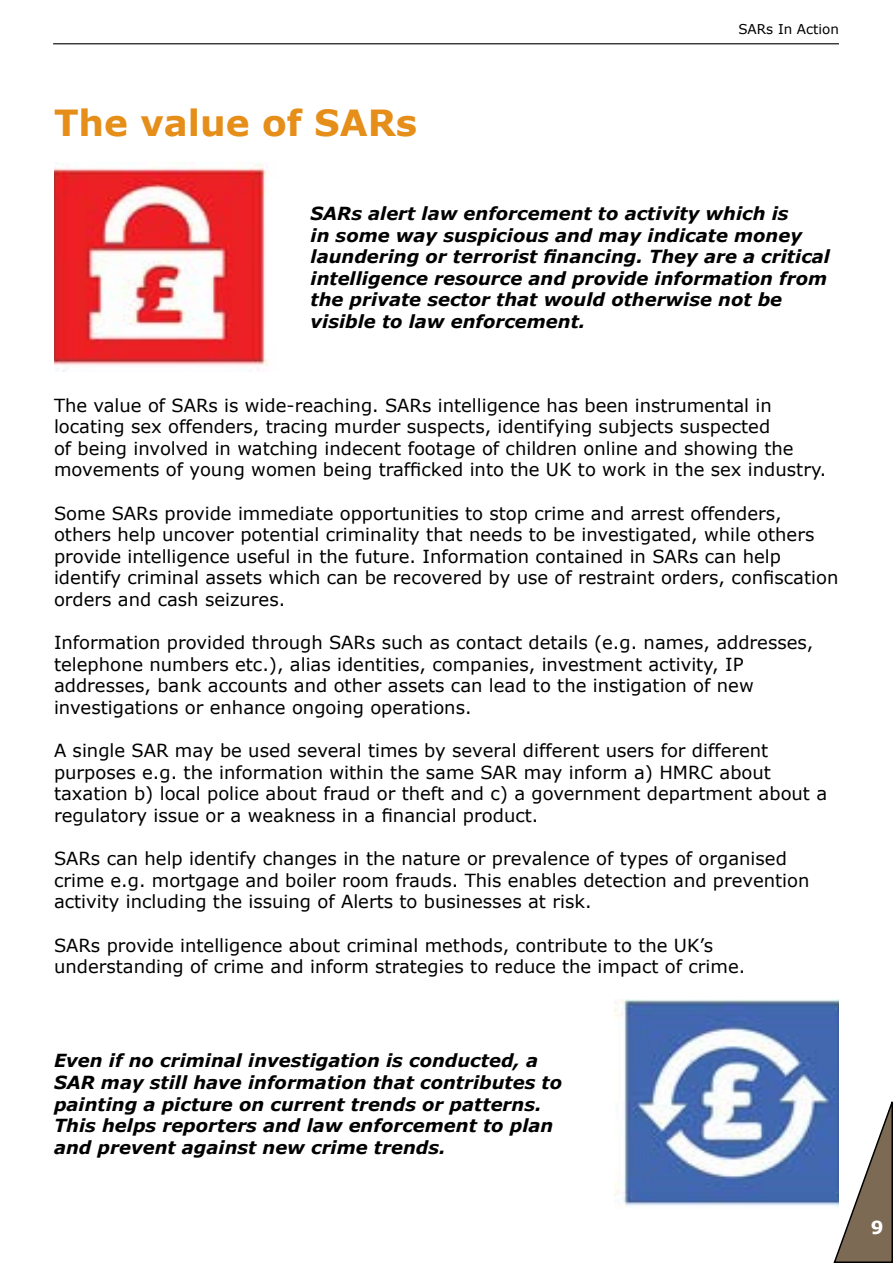
<style>
.page{position:relative;width:893px;height:1263px;background:#fff}
.page>*{position:absolute;margin:0;border:0;box-sizing:border-box;transform-origin:0 0}
.t1{font:700 36px "Verdana";color:#e58e1a}
.t2{font:18px/21.6px "Verdana";color:#000}
.t3{font:italic 700 18px/21.6px "Verdana";color:#000}
.t4{font:700 18px "Verdana";color:#fff}
.t5{font:13.5px "Verdana";color:#000}
</style>
<div class="page">
<svg style="left:833px;top:1101px;width:60px;height:162px"></svg>
<hr style="left:53px;top:43px;width:786px;height:1px;background:#000">
<img style="left:54px;top:162px;width:214px;height:210px">
<img style="left:614px;top:999px;width:225px;height:209px">
<h1 class="t1" style="left:54px;top:97px;width:365px">The value of SARs</h1>
<p class="t5" style="left:738px;top:20px;width:102px">SARs In Action</p>
<p class="t3" style="left:310px;top:202px;width:521px">SARs alert law enforcement to activity which is<br>in some way suspicious and may indicate money laundering or terrorist financing. They are a critical intelligence resource and provide information from the private sector that would otherwise not be visible to law enforcement.</p>
<p class="t2" style="left:54px;top:394px;width:774px">The value of SARs is wide-reaching. SARs intelligence has been instrumental in locating sex offenders, tracing murder suspects, identifying subjects suspected<br>of being involved in watching indecent footage of children online and showing the movements of young women being trafficked into the UK to work in the sex industry.</p>
<p class="t2" style="left:54px;top:502px;width:786px">Some SARs provide immediate opportunities to stop crime and arrest offenders, others help uncover potential criminality that needs to be investigated, while others provide intelligence useful in the future. Information contained in SARs can help identify criminal assets which can be recovered by use of restraint orders, confiscation orders and cash seizures.</p>
<p class="t2" style="left:54px;top:632px;width:761px">Information provided through SARs such as contact details (e.g. names, addresses, telephone numbers etc.), alias identities, companies, investment activity, IP addresses, bank accounts and other assets can lead to the instigation of new investigations or enhance ongoing operations.</p>
<p class="t2" style="left:54px;top:740px;width:775px">A single SAR may be used several times by several different users for different purposes e.g. the information within the same SAR may inform a) HMRC about taxation b) local police about fraud or theft and c) a government department about a regulatory issue or a weakness in a financial product.</p>
<p class="t2" style="left:54px;top:848px;width:757px">SARs can help identify changes in the nature or prevalence of types of organised crime e.g. mortgage and boiler room frauds. This enables detection and prevention activity including the issuing of Alerts to businesses at risk.</p>
<p class="t2" style="left:54px;top:934px;width:693px">SARs provide intelligence about criminal methods, contribute to the UK’s understanding of crime and inform strategies to reduce the impact of crime.</p>
<p class="t3" style="left:54px;top:1049px;width:510px">Even if no criminal investigation is conducted, a SAR may still have information that contributes to painting a picture on current trends or patterns.<br>This helps reporters and law enforcement to plan and prevent against new crime trends.</p>
<p class="t4" style="left:871px;top:1215px;width:14px">9</p>
</div>
